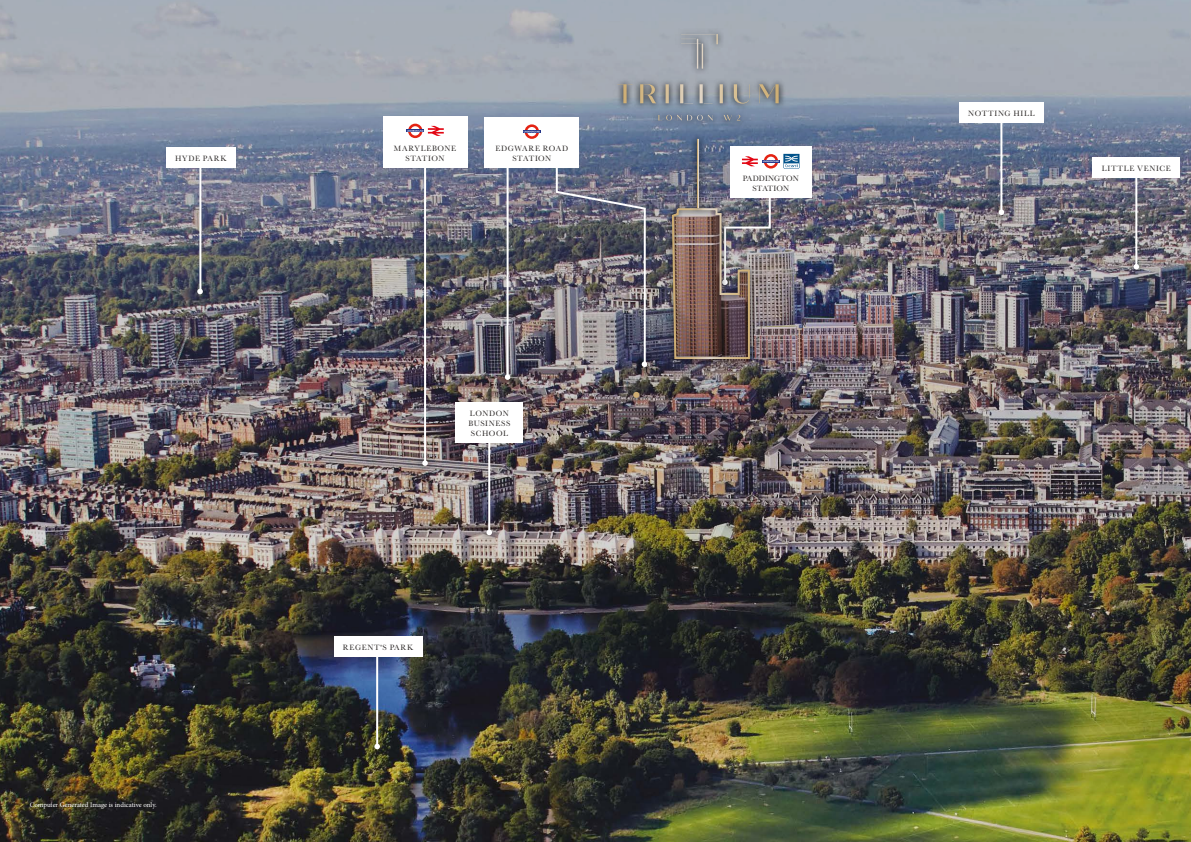
<style>
.page{position:relative;width:1191px;height:842px;background:#fff}
.page>*{position:absolute;margin:0;border:0;box-sizing:border-box;transform-origin:0 0}
.t1{font:8px/10px "Baskerville";letter-spacing:.065em;color:#292524;text-align:center}
.t2{font:8px "Baskerville";letter-spacing:.09em;color:#292524}
.t3{font:8px/10px "Baskerville";letter-spacing:.005em;color:#292524;text-align:center}
.t4{font:8px "Baskerville";letter-spacing:.095em;color:#292524}
.t5{font:8px "Baskerville";letter-spacing:.1em;color:#292524}
.t6{font:6.9px "Minion Pro";letter-spacing:-.005em;color:#fff}
</style>
<div class="page">
<img style="left:0;top:0;width:1191px;height:842px">
<svg style="left:189px;top:281px;width:22px;height:22px"></svg>
<svg style="left:197px;top:289px;width:6px;height:5px"></svg>
<svg style="left:414px;top:452px;width:22px;height:22px"></svg>
<svg style="left:422px;top:460px;width:6px;height:6px"></svg>
<svg style="left:366px;top:736px;width:22px;height:22px"></svg>
<svg style="left:374px;top:744px;width:6px;height:5px"></svg>
<svg style="left:497px;top:366px;width:22px;height:22px"></svg>
<svg style="left:505px;top:374px;width:5px;height:6px"></svg>
<svg style="left:633px;top:353px;width:23px;height:23px"></svg>
<svg style="left:478px;top:522px;width:23px;height:22px"></svg>
<svg style="left:486px;top:530px;width:6px;height:5px"></svg>
<svg style="left:990px;top:201px;width:22px;height:23px"></svg>
<svg style="left:998px;top:209px;width:6px;height:6px"></svg>
<svg style="left:1125px;top:256px;width:22px;height:22px"></svg>
<svg style="left:1133px;top:264px;width:6px;height:5px"></svg>
<div style="left:334px;top:636px;width:89px;height:21px;background:#fff"></div>
<div style="left:1092px;top:158px;width:88px;height:20px;background:#fff"></div>
<div style="left:383px;top:116px;width:84px;height:51px;background:#fff"></div>
<div style="left:485px;top:117px;width:94px;height:50px;background:#fff"></div>
<hr style="left:199px;top:155px;width:2px;height:136px;background:#fff">
<hr style="left:376px;top:651px;width:2px;height:95px;background:#fff">
<div style="left:456px;top:402px;width:67px;height:41px;background:#fff"></div>
<hr style="left:488px;top:437px;width:2px;height:95px;background:#fff">
<hr style="left:1135px;top:172px;width:2px;height:96px;background:#fff">
<div style="left:959px;top:102px;width:84px;height:21px;background:#fff"></div>
<hr style="left:1000px;top:117px;width:2px;height:95px;background:#fff">
<hr style="left:424px;top:168px;width:2px;height:295px;background:#fff">
<hr style="left:506px;top:163px;width:2px;height:214px;background:#fff">
<img style="left:555px;top:163px;width:92px;height:204px">
<div style="left:166px;top:147px;width:70px;height:20px;background:#fff"></div>
<hr style="left:406px;top:129px;width:18px;height:3px;background:#243588">
<svg style="left:407px;top:124px;width:37px;height:14px"></svg>
<div style="left:730px;top:147px;width:81px;height:51px;background:#fff"></div>
<hr style="left:523px;top:130px;width:18px;height:3px;background:#243588">
<svg style="left:524px;top:124px;width:16px;height:15px"></svg>
<svg style="left:666px;top:202px;width:90px;height:163px"></svg>
<img style="left:671px;top:154px;width:128px;height:206px">
<svg style="left:625px;top:383px;width:23px;height:24px"></svg>
<svg style="left:633px;top:392px;width:6px;height:6px"></svg>
<svg style="left:612px;top:28px;width:174px;height:99px;background:#8e9aaa"></svg>
<svg style="left:617px;top:34px;width:161px;height:87px;background:#989fa9"></svg>
<svg style="left:691px;top:133px;width:14px;height:81px"></svg>
<hr style="left:697px;top:139px;width:2px;height:69px;background:#fff">
<p class="t5" style="left:175px;top:153px;width:53px">HYDE PARK</p>
<p class="t6" style="left:30px;top:800px;width:128px">Computer Generated Image is indicative only.</p>
<p class="t1" style="left:394px;top:143px;width:64px">MARYLEBONE<br>STATION</p>
<p class="t1" style="left:495px;top:143px;width:74px">EDGWARE ROAD<br>STATION</p>
<p class="t1" style="left:468px;top:409px;width:44px">LONDON<br>BUSINESS<br>SCHOOL</p>
<p class="t4" style="left:343px;top:643px;width:72px">REGENT'S PARK</p>
<p class="t3" style="left:742px;top:174px;width:57px">PADDINGTON<br>STATION</p>
<p class="t2" style="left:968px;top:108px;width:68px">NOTTING HILL</p>
<p class="t2" style="left:1102px;top:164px;width:70px">LITTLE VENICE</p>
</div>
